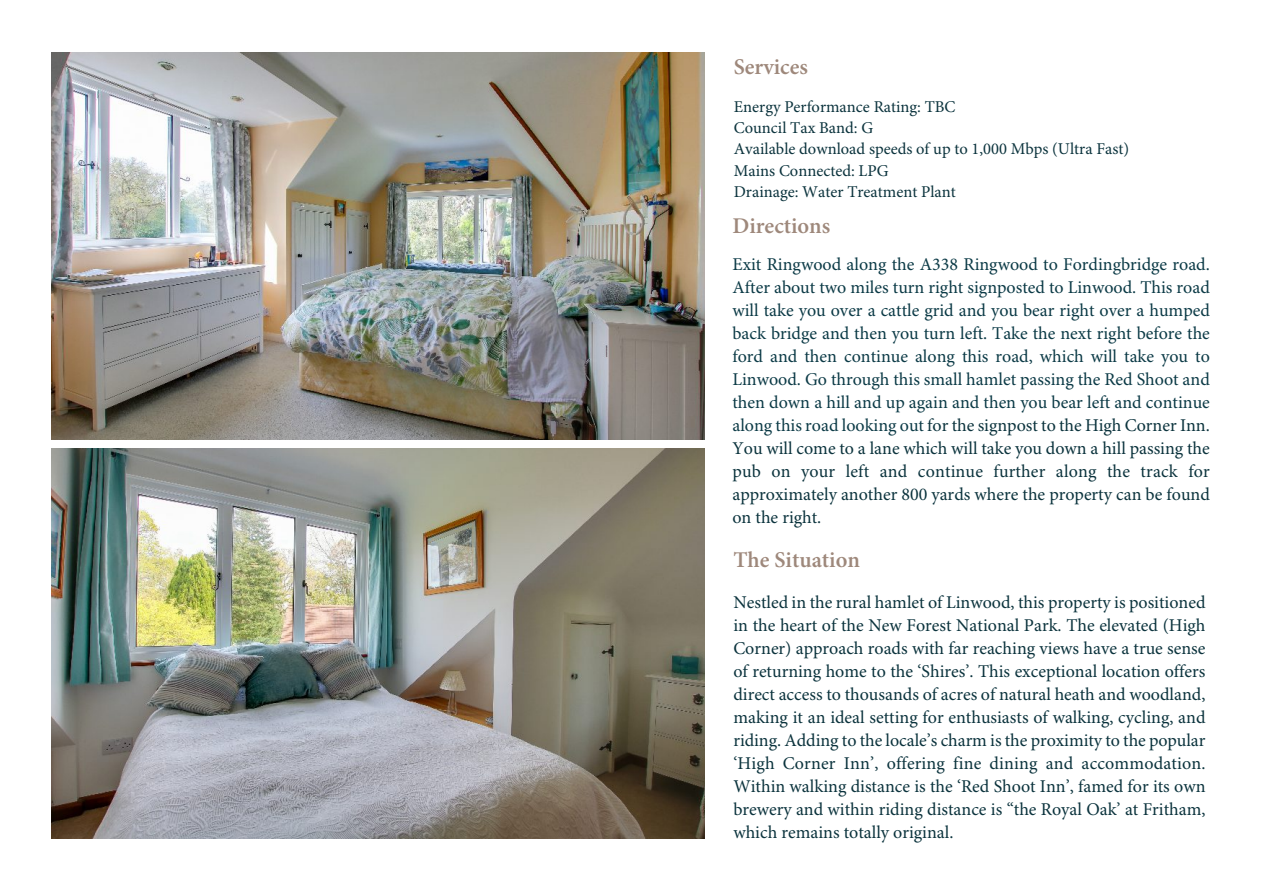
<style>
.page{position:relative;width:1263px;height:893px;background:#fff}
.page>*{position:absolute;margin:0;border:0;box-sizing:border-box;transform-origin:0 0}
.t1{font:600 22.5px "Minion Pro";color:#9e887b}
.t2{font:18px/23px "Minion Pro";color:#0b3a46;text-align:justify}
.t3{font:18px/23px "Minion Pro";color:#0b333d;text-align:justify}
.t4{font:16.5px/21.1px "Minion Pro";color:#0b333d}
.s1{color:#0b333d}
</style>
<div class="page">
<img style="left:51px;top:53px;width:654px;height:387px">
<img style="left:51px;top:448px;width:654px;height:390px">
<p class="t1" style="left:734px;top:58px;width:76px">Services</p>
<p class="t4" style="left:734px;top:98px;width:397px">Energy Performance Rating: TBC<br>Council Tax Band: G<br>Available download speeds of up to 1,000 Mbps (Ultra Fast)<br>Mains Connected: LPG<br>Drainage: Water Treatment Plant</p>
<p class="t1" style="left:732px;top:216px;width:99px">Directions</p>
<p class="t2" style="left:732px;top:255px;width:479px">Exit Ringwood along the A338 Ringwood to Fordingbridge road.<br>After about two miles turn right signposted to Linwood. This road will take you over a cattle grid and you bear right over a humped back bridge and then you turn left. Take the next right before the ford and then continue along this road, which will take you to Linwood. Go through this small hamlet passing the Red Shoot and then down a hill and up again and then you bear left and continue along this road looking out <span class="s1">for the signpost to the High Corner Inn.<br>You will come to a lane which will take you down a hill passing the pub on your left and continue further along the track for approximately another 800 yards where the property can be found on the right.</span></p>
<p class="t1" style="left:733px;top:551px;width:128px">The Situation</p>
<p class="t3" style="left:733px;top:593px;width:474px">Nestled in the rural hamlet of Linwood, this property is positioned in the heart of the New Forest National Park. The elevated (High Corner) approach roads with far reaching views have a true sense of returning home to the ‘Shires’. This exceptional location offers direct access to thousands of acres of natural heath and woodland, making it an ideal setting for enthusiasts of walking, cycling, and riding. Adding to the locale’s charm is the proximity to the popular ‘High Corner Inn’, offering fine dining and accommodation.<br>Within walking distance is the ‘Red Shoot Inn’, famed for its own brewery and within riding distance is “the Royal Oak’ at Fritham, which remains totally original.</p>
</div>
